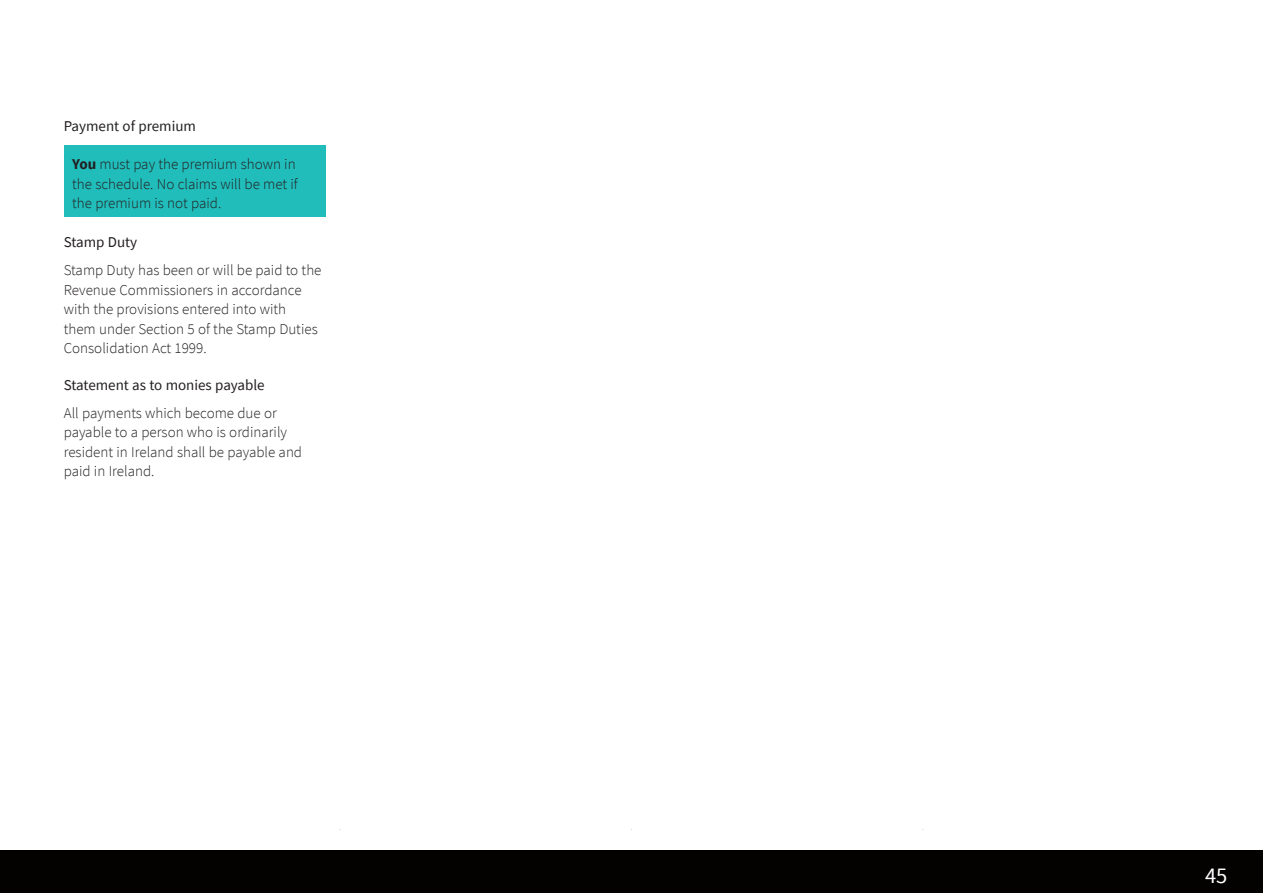
<style>
.page{position:relative;width:1263px;height:893px;background:#fff}
.page>*{position:absolute;margin:0;border:0;box-sizing:border-box;transform-origin:0 0}
.t1{font:22.5px "Source Sans Pro";color:#fff}
.body_text{font:300 15px/19.5px "Source Sans Pro";color:#231f20}
.t2{font:15px "Source Sans Pro";color:#231f20}
.s1{font-weight:700}
</style>
<div class="page">
<div style="left:0;top:850px;width:1263px;height:43px;background:#040101"></div>
<div style="left:64px;top:145px;width:262px;height:72px;background:#21bdbb"></div>
<h2 class="t2" style="left:64px;top:116px;width:134px">Payment of premium</h2>
<p class="body_text" style="left:72px;top:154px;width:227px"><span class="s1">You</span> must pay the premium shown in the schedule. No claims will be met if the premium is not paid.</p>
<h2 class="t2" style="left:64px;top:233px;width:75px">Stamp Duty</h2>
<p class="body_text" style="left:64px;top:260px;width:259px">Stamp Duty has been or will be paid to the Revenue Commissioners in accordance with the provisions entered into with them under Section 5 of the Stamp Duties Consolidation Act 1999.</p>
<h2 class="t2" style="left:64px;top:375px;width:202px">Statement as to monies payable</h2>
<p class="body_text" style="left:64px;top:403px;width:240px">All payments which become due or payable to a person who is ordinarily resident in Ireland shall be payable and paid in Ireland.</p>
<h1 class="t1" style="left:1205px;top:861px;width:24px">45</h1>
</div>
